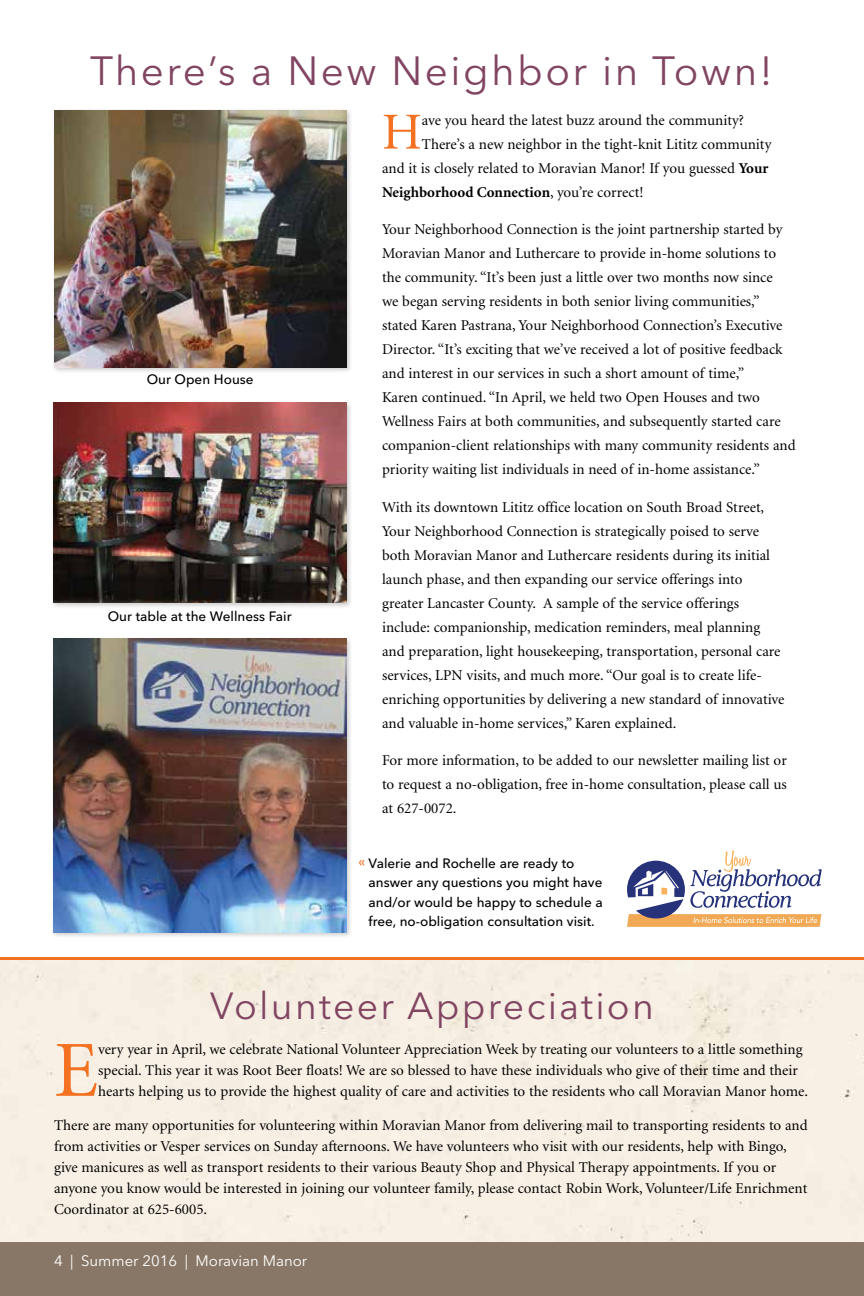
<style>
.page{position:relative;width:864px;height:1296px;background:#fff}
.page>*{position:absolute;margin:0;border:0;box-sizing:border-box;transform-origin:0 0}
.t1{font:79.65px "Minion";color:#f37121}
.t2{font:51.9px "Minion";color:#f37121}
.t3{font:40.5px "Avenir Next LT Pro";letter-spacing:.06em;color:#814562}
.t4{font:37.5px "Avenir Next LT Pro";letter-spacing:.06em;color:#814562}
.t5{font:15px/24px "Minion";color:#000}
.t6{font:700 15px "Minion";color:#000}
.t7{font:15px "Avenir Next LT Pro";color:#fff}
.t8{font:500 13.5px/19.5px "Avenir Next LT Pro";color:#000}
.s1{font-weight:700}
.s2{font-weight:400}
.s3{color:#f37121}
</style>
<div class="page">
<div style="left:0;top:960px;width:864px;height:282px;background:#f8f0e5"></div>
<div style="left:0;top:1242px;width:864px;height:54px;background:#876"></div>
<hr style="left:863px;top:0;width:1px;height:95px;background:#f37121">
<div style="left:52px;top:108px;width:301px;height:266px;background:#000;opacity:.2"></div>
<img style="left:54px;top:110px;width:292px;height:257px">
<div style="left:51px;top:636px;width:302px;height:303px;background:#000;opacity:.2"></div>
<img style="left:53px;top:638px;width:293px;height:294px">
<div style="left:51px;top:400px;width:302px;height:210px;background:#000;opacity:.2"></div>
<img style="left:53px;top:403px;width:293px;height:200px">
<hr style="left:0;top:957px;width:864px;height:3px;background:#f37121">
<svg style="left:627px;top:851px;width:195px;height:76px"></svg>
<h3 class="t3" style="left:90px;top:46px;width:684px">There’s a New Neighbor in Town!</h3>
<p class="t8" style="left:147px;top:370px;width:108px">Our Open House</p>
<p class="t8" style="left:108px;top:606px;width:185px">Our table at the Wellness Fair</p>
<h2 class="t2" style="left:382px;top:106px;width:41px">H</h2>
<p class="t5" style="left:422px;top:108px;width:324px">ave you heard the latest buzz around the community?</p>
<p class="t5" style="left:422px;top:132px;width:351px">There’s a new neighbor in the tight-knit Lititz community</p>
<p class="t5" style="left:382px;top:156px;width:388px">and it is closely related to Moravian Manor! If you guessed <span class="s1">Your</span></p>
<p class="t6" style="left:382px;top:184px;width:263px">Neighborhood Connection<span class="s2">, you’re correct!</span></p>
<p class="t5" style="left:382px;top:218px;width:415px">Your Neighborhood Connection is the joint partnership started by Moravian Manor and Luthercare to provide in-home solutions to the community. “It’s been just a little over two months now since<br>we began serving residents in both senior living communities,” stated Karen Pastrana, Your Neighborhood Connection’s Executive Director. “It’s exciting that we’ve received a lot of positive feedback and interest in our services in such a short amount of time,”<br>Karen continued. “In April, we held two Open Houses and two Wellness Fairs at both communities, and subsequently started care companion-client relationships with many community residents and priority waiting list individuals in need of in-home assistance.”</p>
<p class="t5" style="left:382px;top:495px;width:404px">With its downtown Lititz office location on South Broad Street, Your Neighborhood Connection is strategically poised to serve both Moravian Manor and Luthercare residents during its initial launch phase, and then expanding our service offerings into greater Lancaster County. A sample of the service offerings include: companionship, medication reminders, meal planning and preparation, light housekeeping, transportation, personal care services, LPN visits, and much more. “Our goal is to create life&shy;enriching opportunities by delivering a new standard of innovative and valuable in-home services,” Karen explained.</p>
<p class="t5" style="left:382px;top:749px;width:406px;text-align:justify">For more information, to be added to our newsletter mailing list or to request a no-obligation, free in-home consultation, please call us at 627-0072.</p>
<p class="t8" style="left:369px;top:853px;width:236px;text-indent:-10px"><span class="s3">«</span> Valerie and Rochelle are ready to answer any questions you might have and/or would be happy to schedule a free, no-obligation consultation visit.</p>
<h3 class="t4" style="left:210px;top:984px;width:445px">Volunteer Appreciation</h3>
<h1 class="t1" style="left:54px;top:1031px;width:46px">E</h1>
<p class="t5" style="left:98px;top:1039px;width:711px;line-height:21px">very year in April, we celebrate National Volunteer Appreciation Week by treating our volunteers to a little something special. This year it was Root Beer floats! We are so blessed to have these individuals who give of their time and their hearts helping us to provide the highest quality of care and activities to the residents who call Moravian Manor home.</p>
<p class="t5" style="left:54px;top:1116px;width:755px;line-height:21px">There are many opportunities for volunteering within Moravian Manor from delivering mail to transporting residents to and from activities or Vesper services on Sunday afternoons. We have volunteers who visit with our residents, help with Bingo, give manicures as well as transport residents to their various Beauty Shop and Physical Therapy appointments. If you or anyone you know would be interested in joining our volunteer family, please contact Robin Work, Volunteer/Life Enrichment Coordinator at 625-6005.</p>
<p class="t7" style="left:54px;top:1252px;width:255px">4 | Summer 2016 | Moravian Manor</p>
</div>
